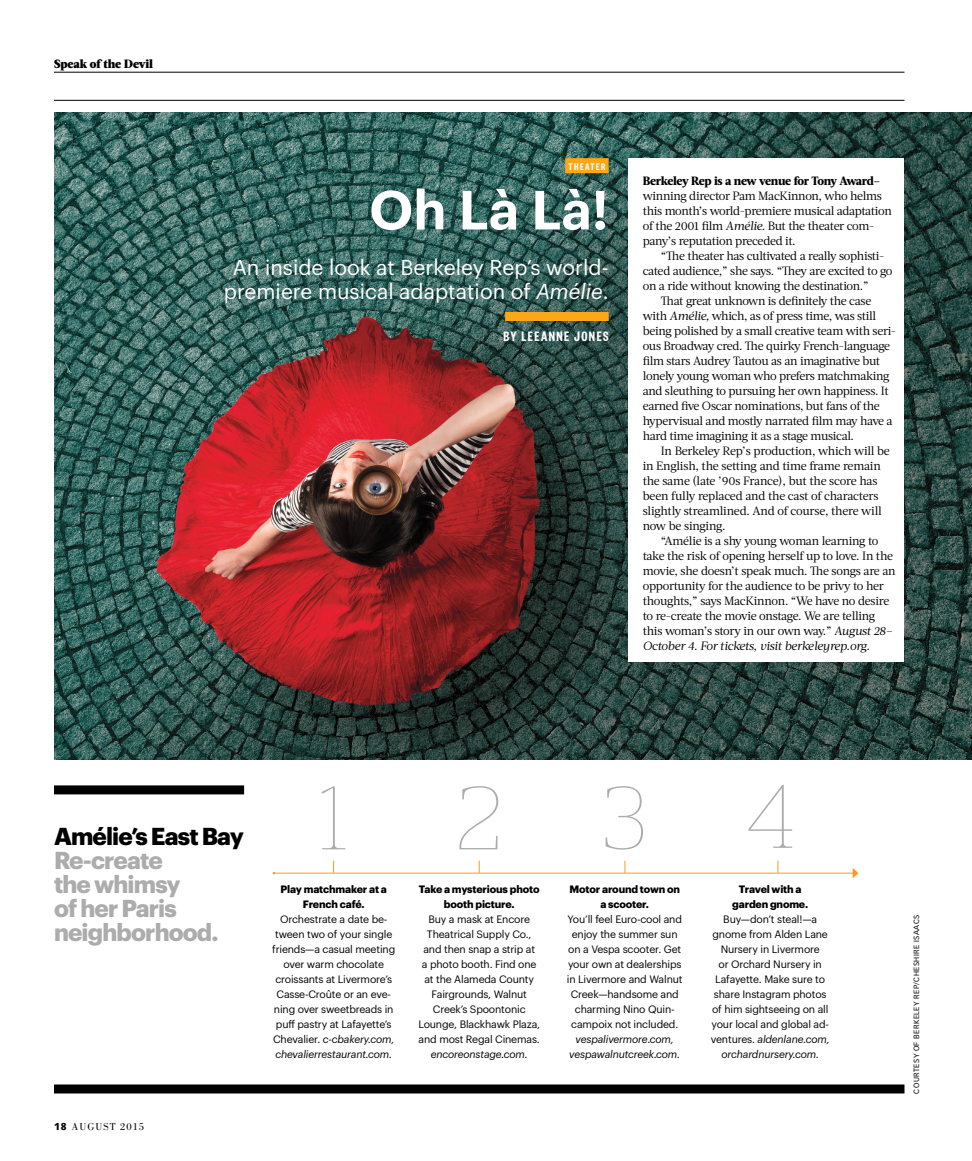
<style>
.page{position:relative;width:972px;height:1161px;background:#fff}
.page>*{position:absolute;margin:0;border:0;box-sizing:border-box;transform-origin:0 0}
.t1{font:100 90px "Stag";color:#acacac}
.t2{font:600 54px "Graphik";color:#fff}
.t3{font:700 24px/24px "Graphik";letter-spacing:-.035em;color:#acacac}
.t4{font:700 24px "Graphik";letter-spacing:-.035em;color:#000}
.t5{font:21px/24px "Graphik";color:#fff;text-align:center}
.t6{font:600 15px "Founders Grotesk X Cond";letter-spacing:.1em;color:#fff}
.t7{font:12px/15px "Acta";letter-spacing:-.025em;color:#000}
.t8{font:italic 12px "Acta";letter-spacing:-.025em;color:#000}
.t9{font:800 12px "Acta";letter-spacing:-.03em;color:#000}
.t10{font:900 12px "Acta";letter-spacing:-.01em;color:#000}
.t11{font:10.5px/15px "Graphik";letter-spacing:-.015em;color:#000;text-align:center}
.t12{font:700 10.5px/15px "Graphik";letter-spacing:-.015em;color:#000;text-align:center}
.t13{font:italic 10.5px/15px "Graphik";letter-spacing:-.015em;color:#000;text-align:center}
.t14{font:10.5px "Bodoni Std";letter-spacing:.1em;color:#000}
.t15{font:600 10.5px "Founders Grotesk X Cond";letter-spacing:.15em;color:#fff}
.t16{font:7.5px "Vectora LT Std";letter-spacing:.065em;color:#000}
.s1{color:#fca718}
.s2{font-style:italic}
.s3{font-family:"Vectora LT Std";font-weight:900;font-size:9.9px}
</style>
<div class="page">
<img style="left:54px;top:112px;width:918px;height:647px">
<svg style="left:333px;top:861px;width:1px;height:12px"></svg>
<svg style="left:479px;top:861px;width:1px;height:12px"></svg>
<svg style="left:778px;top:861px;width:1px;height:12px"></svg>
<svg style="left:625px;top:861px;width:1px;height:12px"></svg>
<div style="left:628px;top:158px;width:276px;height:504px;background:#fff"></div>
<hr style="left:54px;top:72px;width:850px;height:1px;background:#000">
<hr style="left:54px;top:100px;width:850px;height:1px;background:#000">
<div style="left:54px;top:1084px;width:850px;height:10px;background:#000"></div>
<div style="left:54px;top:785px;width:190px;height:9px;background:#000"></div>
<hr style="left:275px;top:873px;width:579px;height:1px;background:#fa9c1b">
<svg style="left:853px;top:868px;width:5px;height:10px"></svg>
<div style="left:565px;top:158px;width:44px;height:15px;background:#fca718"></div>
<div style="left:505px;top:312px;width:104px;height:9px;background:#fca718"></div>
<p class="t10" style="left:54px;top:56px;width:100px">Speak of the Devil</p>
<p class="t15" style="left:568px;top:160px;width:42px">THEATER<span class="s1">.</span></p>
<h2 class="t2" style="left:369px;top:169px;width:241px">Oh Là Là!</h2>
<h3 class="t5" style="left:224px;top:253px;width:386px">An inside look at Berkeley Rep’s world&shy;premiere musical adaptation of <span class="s2">Amélie</span>.</h3>
<p class="t6" style="left:504px;top:327px;width:107px">BY LEEANNE JONES</p>
<p class="t9" style="left:643px;top:173px;width:239px">Berkeley Rep is a new venue for Tony Award–</p>
<p class="t7" style="left:643px;top:188px;width:251px">winning director Pam MacKinnon, who helms this month’s world-premiere musical adaptation of the 2001 film <span class="s2">Amélie.</span> But the theater com&shy;pany’s reputation preceded it.</p>
<p class="t7" style="left:661px;top:248px;width:225px">“The theater has cultivated a really sophisti-</p>
<p class="t7" style="left:643px;top:263px;width:251px">cated audience,” she says. “They are excited to go</p>
<p class="t7" style="left:643px;top:278px;width:227px">on a ride without knowing the destination.”</p>
<p class="t7" style="left:661px;top:293px;width:212px">That great unknown is definitely the case</p>
<p class="t7" style="left:643px;top:308px;width:235px">with <span class="s2">Amélie,</span> which, as of press time, was still</p>
<p class="t7" style="left:643px;top:323px;width:255px">being polished by a small creative team with seri-</p>
<p class="t7" style="left:643px;top:338px;width:249px">ous Broadway cred. The quirky French-language</p>
<p class="t7" style="left:643px;top:353px;width:239px">film stars Audrey Tautou as an imaginative but</p>
<p class="t7" style="left:643px;top:368px;width:248px">lonely young woman who prefers matchmaking</p>
<p class="t7" style="left:643px;top:383px;width:247px">and sleuthing to pursuing her own happiness. It</p>
<p class="t7" style="left:643px;top:398px;width:239px">earned five Oscar nominations, but fans of the</p>
<p class="t7" style="left:643px;top:413px;width:251px">hypervisual and mostly narrated film may have a</p>
<p class="t7" style="left:643px;top:428px;width:213px">hard time imagining it as a stage musical.</p>
<p class="t7" style="left:661px;top:443px;width:231px">In Berkeley Rep’s production, which will be</p>
<p class="t7" style="left:643px;top:458px;width:240px">in English, the setting and time frame remain</p>
<p class="t7" style="left:643px;top:473px;width:236px">the same (late ’90s France), but the score has</p>
<p class="t7" style="left:643px;top:488px;width:237px">been fully replaced and the cast of characters</p>
<p class="t7" style="left:643px;top:503px;width:241px">slightly streamlined. And of course, there will</p>
<p class="t7" style="left:643px;top:518px;width:84px">now be singing.</p>
<p class="t7" style="left:661px;top:533px;width:219px">“Amélie is a shy young woman learning to</p>
<p class="t7" style="left:643px;top:548px;width:252px">take the risk of opening herself up to love. In the</p>
<p class="t7" style="left:643px;top:563px;width:254px">movie, she doesn’t speak much. The songs are an</p>
<p class="t7" style="left:643px;top:578px;width:243px">opportunity for the audience to be privy to her</p>
<p class="t7" style="left:643px;top:593px;width:248px">thoughts,” says MacKinnon. “We have no desire</p>
<p class="t7" style="left:643px;top:608px;width:234px">to re-create the movie onstage. We are telling</p>
<p class="t7" style="left:643px;top:623px;width:251px">this woman’s story in our own way.” <span class="s2">August 28–</span></p>
<p class="t8" style="left:643px;top:638px;width:229px">October 4. For tickets, visit berkeleyrep.org.</p>
<h3 class="t4" style="left:54px;top:817px;width:191px">Amélie’s East Bay</h3>
<h3 class="t3" style="left:54px;top:846px;width:110px">Re-create</h3>
<h3 class="t3" style="left:54px;top:870px;width:166px">the whimsy<br>of her Paris neighborhood.</h3>
<p class="t14" style="left:54px;top:1120px;width:92px"><span class="s3">18</span> AUGUST 2015</p>
<h1 class="t1" style="left:321px;top:768px;width:475px">1234</h1>
<p class="t12" style="left:281px;top:880px;width:108px">Play matchmaker at a<br>French café.</p>
<p class="t11" style="left:272px;top:910px;width:125px">Orchestrate a date be&shy;tween two of your single friends—a casual meeting over warm chocolate croissants at Livermore’s<br>Casse-Croûte or an eve&shy;ning over sweetbreads in puff pastry at Lafayette’s<br>Chevalier. <span class="s2">c-cbakery.com, chevalierrestaurant.com.</span></p>
<p class="t12" style="left:419px;top:880px;width:122px">Take a mysterious photo booth picture.</p>
<p class="t11" style="left:418px;top:910px;width:123px">Buy a mask at Encore<br>Theatrical Supply Co., and then snap a strip at<br>a photo booth. Find one at the Alameda County<br>Fairgrounds, Walnut<br>Creek’s Spoontonic<br>Lounge, Blackhawk Plaza, and most Regal Cinemas.</p>
<p class="t13" style="left:431px;top:1045px;width:98px">encoreonstage.com.</p>
<p class="t12" style="left:570px;top:880px;width:112px">Motor around town on a scooter.</p>
<p class="t11" style="left:567px;top:910px;width:117px">You’ll feel Euro-cool and enjoy the summer sun on a Vespa scooter. Get your own at dealerships in Livermore and Walnut<br>Creek—handsome and charming Nino Quin&shy;campoix not included.</p>
<p class="t13" style="left:569px;top:1030px;width:112px">vespalivermore.com, vespawalnutcreek.com.</p>
<p class="t12" style="left:732px;top:880px;width:77px">Travel with a garden gnome.</p>
<p class="t11" style="left:711px;top:910px;width:120px">Buy—don’t steal!—a gnome from Alden Lane<br>Nursery in Livermore<br>or Orchard Nursery in<br>Lafayette. Make sure to share Instagram photos of him sightseeing on all your local and global ad&shy;ventures. <span class="s2">aldenlane.com, orchardnursery.com.</span></p>
<p class="t16" style="left:912px;top:1094px;width:180px;rotate:-90deg">courtesy of Berkeley Rep/Cheshire Isaacs</p>
</div>
